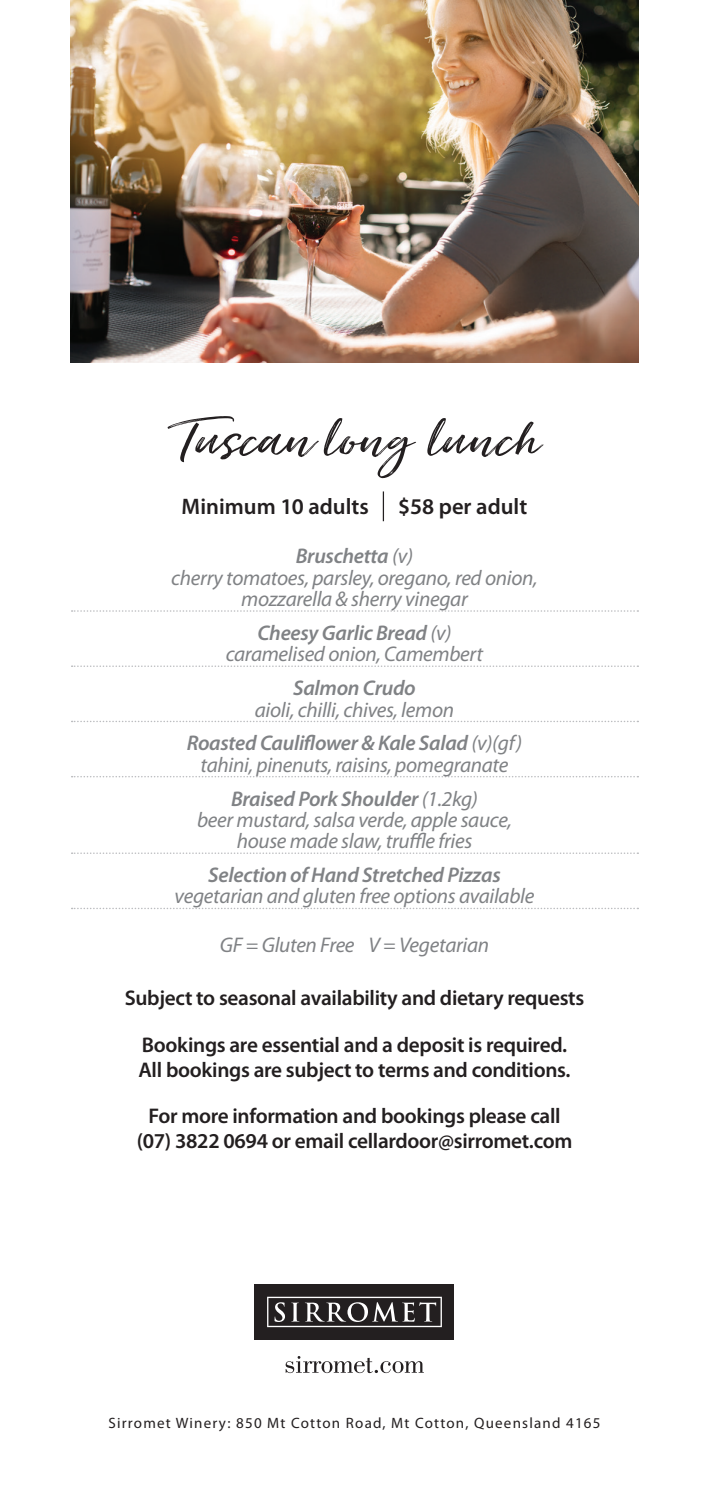
<style>
.page{position:relative;width:709px;height:1489px;background:#fff}
.page>*{position:absolute;margin:0;border:0;box-sizing:border-box;transform-origin:0 0}
.t1{font:65px "Just Lovely Slanted Wide";color:#231f20;scale:1.1 1}
.t2{font:600 22.5px "Myriad Pro";color:#231f20}
.t3{font:italic 21.25px/21.2px "Myriad Pro";letter-spacing:-.015em;color:#808285;text-align:center}
.t4{font:600 21.25px/46.2px "Myriad Pro";letter-spacing:-.015em;color:#231f20;text-align:center}
.t5{font:italic 600 21.25px "Myriad Pro";letter-spacing:-.015em;color:#808285}
.t6{font:15px "Myriad Pro";letter-spacing:.08em;color:#231f20}
.s1{font-weight:600}
</style>
<div class="page">
<svg style="left:72px;top:610px;width:566px;height:1px"></svg>
<svg style="left:72px;top:665px;width:566px;height:2px"></svg>
<svg style="left:72px;top:720px;width:566px;height:2px"></svg>
<svg style="left:72px;top:776px;width:566px;height:1px"></svg>
<svg style="left:72px;top:852px;width:566px;height:2px"></svg>
<svg style="left:72px;top:907px;width:566px;height:2px"></svg>
<hr style="left:383px;top:491px;width:1px;height:30px;background:#231f20">
<img style="left:71px;top:0;width:567px;height:363px">
<svg style="left:286px;top:1356px;width:137px;height:16px"></svg>
<div style="left:255px;top:1284px;width:199px;height:55px;background:#231f20"></div>
<svg style="left:267px;top:1296px;width:175px;height:30px"></svg>
<h1 class="t1" style="left:170px;top:400px;width:336px">Tuscan long lunch</h1>
<p class="t2" style="left:182px;top:492px;width:189px">Minimum 10 adults</p>
<p class="t2" style="left:398px;top:492px;width:131px">$58 per adult</p>
<p class="t3" style="left:171px;top:545px;width:368px"><span class="s1">Bruschetta</span> (v)<br>cherry tomatoes, parsley, oregano, red onion, mozzarella &amp; sherry vinegar</p>
<p class="t3" style="left:226px;top:622px;width:259px"><span class="s1">Cheesy Garlic Bread</span> (v) caramelised onion, Camembert</p>
<p class="t5" style="left:293px;top:674px;width:124px">Salmon Crudo</p>
<p class="t3" style="left:187px;top:692px;width:337px;line-height:33.8px">aioli, chilli, chives, lemon<br><span class="s1">Roasted Cauliflower &amp; Kale Salad</span> (v)(gf)</p>
<p class="t3" style="left:200px;top:747px;width:309px;line-height:33.8px">tahini, pinenuts, raisins, pomegranate<br><span class="s1">Braised Pork Shoulder</span> (1.2kg)</p>
<p class="t3" style="left:197px;top:808px;width:316px">beer mustard, salsa verde, apple sauce, house made slaw, truffle fries</p>
<p class="t5" style="left:208px;top:861px;width:294px">Selection of Hand Stretched Pizzas</p>
<p class="t3" style="left:175px;top:885px;width:361px">vegetarian and gluten free options available</p>
<p class="t3" style="left:220px;top:933px;width:271px">GF = Gluten Free V = Vegetarian</p>
<p class="t4" style="left:125px;top:974px;width:461px">Subject to seasonal availability and dietary requests<br>Bookings are essential and a deposit is required.</p>
<p class="t4" style="left:138px;top:1045px;width:433px">All bookings are subject to terms and conditions.<br>For more information and bookings please call</p>
<p class="t4" style="left:137px;top:1117px;width:437px">(07) 3822 0694 or email cellardoor@sirromet.com</p>
<p class="t6" style="left:108px;top:1412px;width:493px">Sirromet Winery: 850 Mt Cotton Road, Mt Cotton, Queensland 4165</p>
</div>
